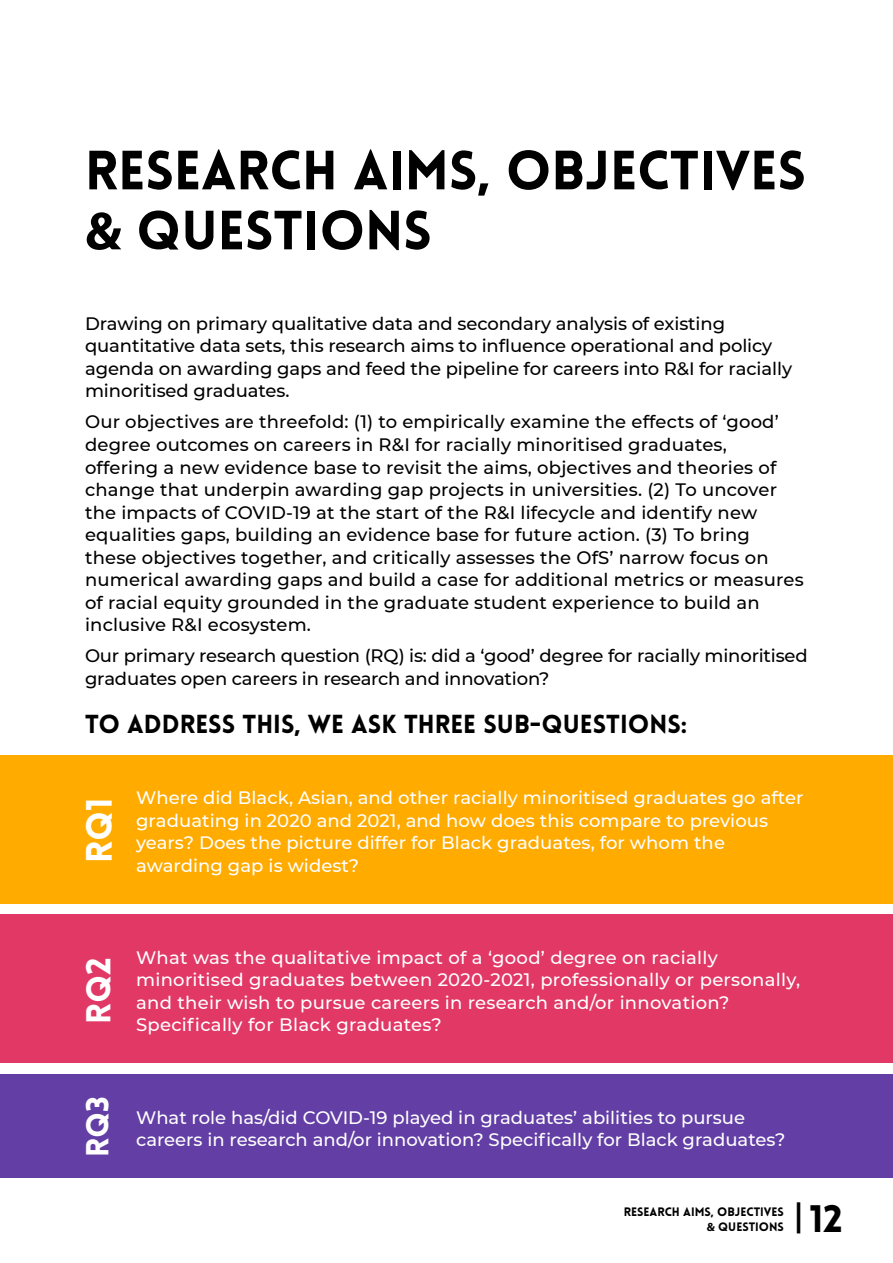
<style>
.page{position:relative;width:893px;height:1263px;background:#fff}
.page>*{position:absolute;margin:0;border:0;box-sizing:border-box;transform-origin:0 0}
.t1{font:900 54px/60px "Lovelo";color:#000}
.t2{font:900 37.5px "Lovelo";color:#000}
.t3{font:900 36px "Lovelo";color:#fff}
.t4{font:900 33.75px "Lovelo";color:#fff}
.t5{font:900 31.2px "Lovelo";color:#fff}
.t6{font:900 25.5px "Lovelo";color:#000}
.t7{font:500 18px/22.5px "Montserrat";letter-spacing:.01em;color:#000}
.t8{font:500 18px/22.5px "Montserrat";letter-spacing:.005em;color:#fff}
.t9{font:500 18px/22.5px "Montserrat";letter-spacing:-.01em;color:#000}
.t10{font:900 12px/15px "Lovelo";color:#000;text-align:right}
.s1{font-family:"Myriad Pro";font-weight:700}
.s2{font-family:"Bebas Neue";font-weight:700}
</style>
<div class="page">
<div style="left:0;top:755px;width:893px;height:148px;background:#ffab00"></div>
<div style="left:0;top:914px;width:893px;height:149px;background:#e13866"></div>
<div style="left:0;top:1074px;width:893px;height:104px;background:#623ea5"></div>
<h1 class="t1" style="left:85px;top:142px;width:722px">RESEARCH AIMS, OBJECTIVES <span class="s1">&amp;</span> QUESTIONS</h1>
<p class="t7" style="left:85px;top:312px;width:709px">Drawing on primary qualitative data and secondary analysis of existing quantitative data sets, this research aims to influence operational and policy agenda on awarding gaps and feed the pipeline for careers into R&amp;I for racially minoritised graduates.</p>
<p class="t7" style="left:85px;top:410px;width:720px">Our objectives are threefold: (1) to empirically examine the effects of ‘good’ degree outcomes on careers in R&amp;I for racially minoritised graduates, offering a new evidence base to revisit the aims, objectives and theories of change that underpin awarding gap projects in universities. (2) To uncover the impacts of COVID-19 at the start of the R&amp;I lifecycle and identify new equalities gaps, building an evidence base for future action. (3) To bring these objectives together, and critically assesses the OfS’ narrow focus on numerical awarding gaps and build a case for additional metrics or measures of racial equity grounded in the graduate student experience to build an inclusive R&amp;I ecosystem.</p>
<p class="t9" style="left:85px;top:644px;width:724px">Our primary research question (RQ) is: did a ‘good’ degree for racially minoritised graduates open careers in research and innovation?</p>
<h3 class="t6" style="left:85px;top:708px;width:603px">TO ADDRESS THIS, WE ASK THREE SUB-QUESTIONS:</h3>
<h3 class="t3" style="left:77px;top:863px;width:67px;rotate:-90deg">RQ1</h3>
<p class="t8" style="left:136px;top:786px;width:669px">Where did Black, Asian, and other racially minoritised graduates go after graduating in 2020 and 2021, and how does this compare to previous years? Does the picture differ for Black graduates, for whom the</p>
<p class="t8" style="left:136px;top:853px;width:225px">awarding gap is widest?</p>
<h3 class="t4" style="left:77px;top:1024px;width:68px;rotate:-90deg">RQ2</h3>
<h3 class="t5" style="left:78px;top:1157px;width:62px;rotate:-90deg">RQ3</h3>
<p class="t8" style="left:136px;top:945px;width:666px">What was the qualitative impact of a ‘good’ degree on racially minoritised graduates between 2020-2021, professionally or personally, and their wish to pursue careers in research and/or innovation?</p>
<p class="t8" style="left:136px;top:1013px;width:307px">Specifically for Black graduates?</p>
<p class="t8" style="left:136px;top:1105px;width:651px">What role has/did COVID-19 played in graduates’ abilities to pursue careers in research and/or innovation? Specifically for Black graduates?</p>
<p class="t10" style="left:624px;top:1204px;width:162px">RESEARCH AIMS, OBJECTIVES <span class="s1">&amp;</span> QUESTIONS</p>
<h2 class="t2" style="left:789px;top:1195px;width:55px"><span class="s2">|</span>12</h2>
</div>
